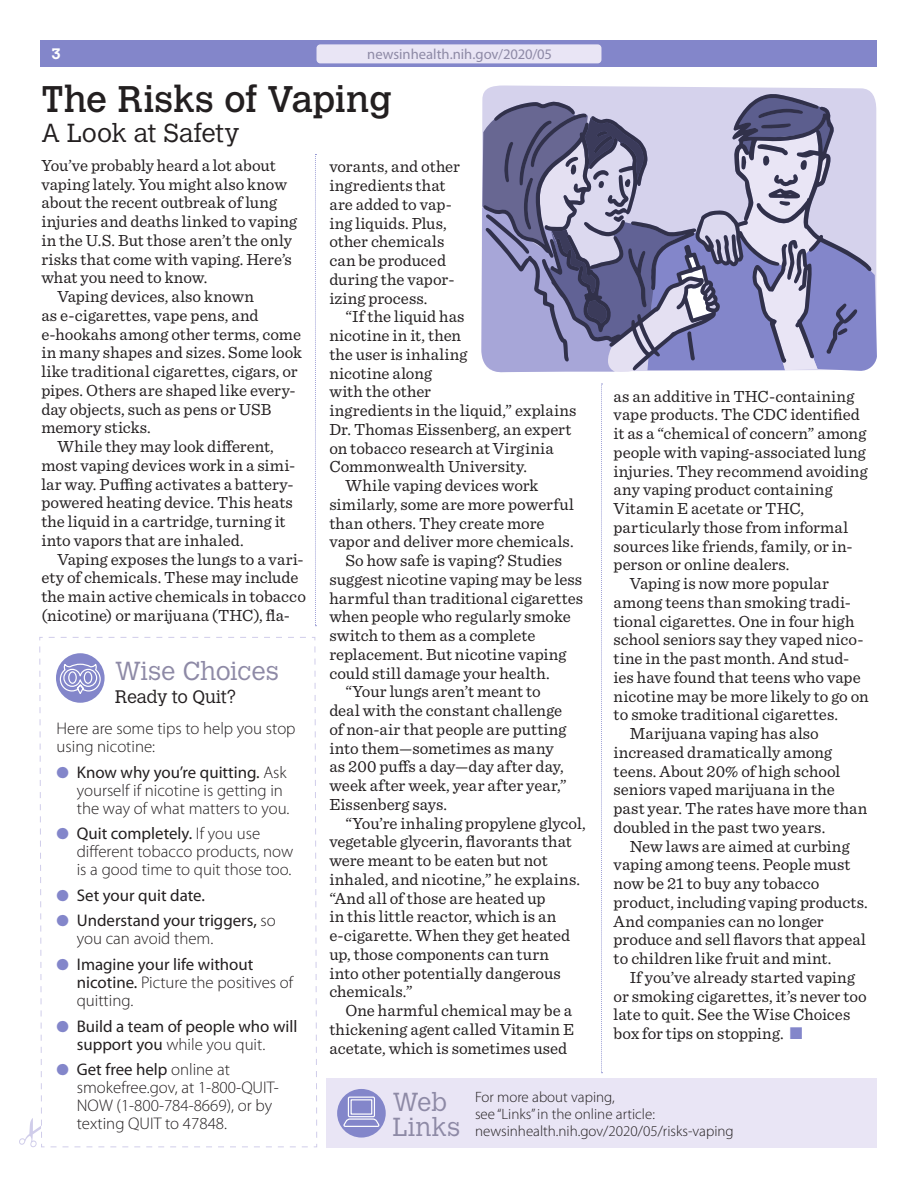
<style>
.page{position:relative;width:918px;height:1188px;background:#fff}
.page>*{position:absolute;margin:0;border:0;box-sizing:border-box;transform-origin:0 0}
.t1{font:36.75px "Calvert MT Std";letter-spacing:-.005em;color:#231f20}
.t2{font:300 25.8px/25.5px "Calvert MT Std";color:#8e8aa6}
.t3{font:300 25.8px "Calvert MT Std";color:#231f20}
.t4{font:300 18px "Calvert MT Std";letter-spacing:-.015em;color:#231f20}
.NewsIH_Body{font:16.8px/18.8px "Sentinel";color:#231f20}
.t5{font:300 16.8px/18px "Myriad Pro";color:#231f20}
.t6{font:16.8px/18px "Myriad Pro";color:#231f20}
.t7{font:300 15px/17px "Myriad Pro";color:#231f20}
.t8{font:700 15px "Calvert MT Std";color:#fff}
.NewsIH_Body_First{font:14.7px "Myriad Pro";color:#8e8aa6}
.s1{color:#8386ca}
.s2{font-weight:400}
.s3{font-weight:300}
</style>
<div class="page">
<div style="left:40px;top:40px;width:838px;height:27px;background:#8386ca"></div>
<div style="left:317px;top:44px;width:284px;height:19px;background:#e9e5f5;border-radius:4px"></div>
<div style="left:326px;top:1079px;width:551px;height:69px;background:#e9e5f5"></div>
<div style="left:337px;top:1089px;width:49px;height:49px;background:#8386ca;border-radius:50%"></div>
<svg style="left:343px;top:1096px;width:37px;height:31px"></svg>
<div style="left:351px;top:1099px;width:21px;height:16px;border:1px solid #fff"></div>
<svg style="left:315px;top:154px;width:1px;height:472px"></svg>
<svg style="left:39px;top:637px;width:278px;height:511px"></svg>
<div style="left:56px;top:653px;width:49px;height:50px;background:#8386ca;border-radius:50%"></div>
<svg style="left:59px;top:663px;width:42px;height:33px"></svg>
<svg style="left:19px;top:646px;width:23px;height:501px"></svg>
<svg style="left:601px;top:384px;width:2px;height:689px"></svg>
<svg style="left:484px;top:86px;width:388px;height:7px;background:#dbd8ee"></svg>
<svg style="left:481px;top:93px;width:396px;height:280px;background:#9b9abe"></svg>
<p class="t8" style="left:52px;top:44px;width:11px">3</p>
<p class="NewsIH_Body_First" style="left:367px;top:46px;width:186px">newsinhealth.nih.gov/2020/05</p>
<p class="t1" style="left:41px;top:78px;width:352px">The Risks of Vaping</p>
<p class="t3" style="left:41px;top:119px;width:200px">A Look at Safety</p>
<p class="NewsIH_Body" style="left:41px;top:155px;width:257px">You’ve probably heard a lot about vaping lately. You might also know about the recent outbreak of lung injuries and deaths linked to vaping in the U.S. But those aren’t the only risks that come with vaping. Here’s what you need to know.</p>
<p class="NewsIH_Body" style="left:41px;top:286px;width:262px;text-indent:16px">Vaping devices, also known<br>as e-cigarettes, vape pens, and e-hookahs among other terms, come in many shapes and sizes. Some look like traditional cigarettes, cigars, or pipes. Others are shaped like every&shy;day objects, such as pens or USB memory sticks.</p>
<p class="NewsIH_Body" style="left:41px;top:436px;width:255px;text-indent:16px">While they may look different, most vaping devices work in a simi&shy;lar way. Puffing activates a battery&shy;powered heating device. This heats the liquid in a cartridge, turning it into vapors that are inhaled.</p>
<p class="NewsIH_Body" style="left:41px;top:549px;width:266px;text-indent:16px">Vaping exposes the lungs to a vari&shy;ety of chemicals. These may include the main active chemicals in tobacco (nicotine) or marijuana (THC), fla-</p>
<p class="NewsIH_Body" style="left:329px;top:156px;width:132px">vorants, and other ingredients that are added to vap&shy;ing liquids. Plus, other chemicals can be produced during the vapor&shy;izing process.</p>
<p class="NewsIH_Body" style="left:329px;top:306px;width:249px;text-indent:16px">“If the liquid has<br>nicotine in it, then<br>the user is inhaling<br>nicotine along<br>with the other<br>ingredients in the liquid,” explains<br>Dr. Thomas Eissenberg, an expert on tobacco research at Virginia<br>Commonwealth University.</p>
<p class="NewsIH_Body" style="left:329px;top:475px;width:246px;text-indent:16px">While vaping devices work similarly, some are more powerful than others. They create more vapor and deliver more chemicals.</p>
<p class="NewsIH_Body" style="left:329px;top:550px;width:255px;text-indent:16px">So how safe is vaping? Studies suggest nicotine vaping may be less harmful than traditional cigarettes when people who regularly smoke switch to them as a complete replacement. But nicotine vaping could still damage your health.</p>
<p class="NewsIH_Body" style="left:329px;top:681px;width:239px;text-indent:16px">“Your lungs aren’t meant to deal with the constant challenge of non-air that people are putting into them—sometimes as many as 200 puffs a day—day after day, week after week, year after year,”<br>Eissenberg says.</p>
<p class="NewsIH_Body" style="left:329px;top:813px;width:258px;text-indent:16px">“You’re inhaling propylene glycol, vegetable glycerin, flavorants that were meant to be eaten but not inhaled, and nicotine,” he explains. “And all of those are heated up<br>in this little reactor, which is an e-cigarette. When they get heated up, those components can turn<br>into other potentially dangerous chemicals.”</p>
<p class="NewsIH_Body" style="left:329px;top:1000px;width:246px;text-indent:16px">One harmful chemical may be a thickening agent called Vitamin E acetate, which is sometimes used</p>
<p class="NewsIH_Body" style="left:614px;top:386px;width:255px">as an additive in THC-containing vape products. The CDC identified it as a “chemical of concern” among people with vaping-associated lung injuries. They recommend avoiding any vaping product containing<br>Vitamin E acetate or THC, particularly those from informal sources like friends, family, or in&shy;person or online dealers.</p>
<p class="NewsIH_Body" style="left:614px;top:573px;width:257px;text-indent:16px">Vaping is now more popular among teens than smoking tradi&shy;tional cigarettes. One in four high school seniors say they vaped nico&shy;tine in the past month. And stud&shy;ies have found that teens who vape nicotine may be more likely to go on to smoke traditional cigarettes.</p>
<p class="NewsIH_Body" style="left:614px;top:723px;width:255px;text-indent:16px">Marijuana vaping has also increased dramatically among teens. About 20% of high school seniors vaped marijuana in the past year. The rates have more than doubled in the past two years.</p>
<p class="NewsIH_Body" style="left:614px;top:836px;width:256px;text-indent:16px">New laws are aimed at curbing vaping among teens. People must now be 21 to buy any tobacco product, including vaping products.<br>And companies can no longer produce and sell flavors that appeal to children like fruit and mint.</p>
<p class="NewsIH_Body" style="left:614px;top:967px;width:255px;text-indent:16px">If you’ve already started vaping or smoking cigarettes, it’s never too late to quit. See the Wise Choices box for tips on stopping. <span class="s1">■</span></p>
<p class="t2" style="left:115px;top:659px;width:165px">Wise Choices</p>
<p class="t4" style="left:115px;top:686px;width:123px">Ready to Quit?</p>
<p class="t5" style="left:57px;top:720px;width:241px">Here are some tips to help you stop using nicotine:</p>
<p class="t5" style="left:77px;top:763px;width:214px;text-indent:-20px"><span class="s1">●</span> <span class="s2">Know why you’re quitting.</span> Ask yourself if nicotine is getting in the way of what matters to you.</p>
<p class="t5" style="left:77px;top:825px;width:218px;text-indent:-20px"><span class="s1">●</span> <span class="s2">Quit completely.</span> If you use different tobacco products, now is a good time to quit those too.</p>
<p class="t6" style="left:57px;top:887px;width:150px"><span class="s1">●</span> Set your quit date.</p>
<p class="t6" style="left:77px;top:912px;width:200px;text-indent:-20px"><span class="s1">●</span> Understand your triggers, <span class="s3">so you can avoid them.</span></p>
<p class="t6" style="left:77px;top:956px;width:218px;text-indent:-20px"><span class="s1">●</span> Imagine your life without nicotine. <span class="s3">Picture the positives of quitting.</span></p>
<p class="t6" style="left:77px;top:1017px;width:222px;text-indent:-20px"><span class="s1">●</span> Build a team of people who will support you <span class="s3">while you quit.</span></p>
<p class="t5" style="left:77px;top:1061px;width:204px;text-indent:-20px"><span class="s1">●</span> <span class="s2">Get free help</span> online at smokefree.gov, at 1-800-QUIT-<br>NOW (1-800-784-8669), or by texting QUIT to 47848.</p>
<p class="t7" style="left:475px;top:1089px;width:260px">For more about vaping,<br>see “Links” in the online article: newsinhealth.nih.gov/2020/05/risks-vaping</p>
<p class="t2" style="left:393px;top:1090px;width:69px">Web<br>Links</p>
</div>
